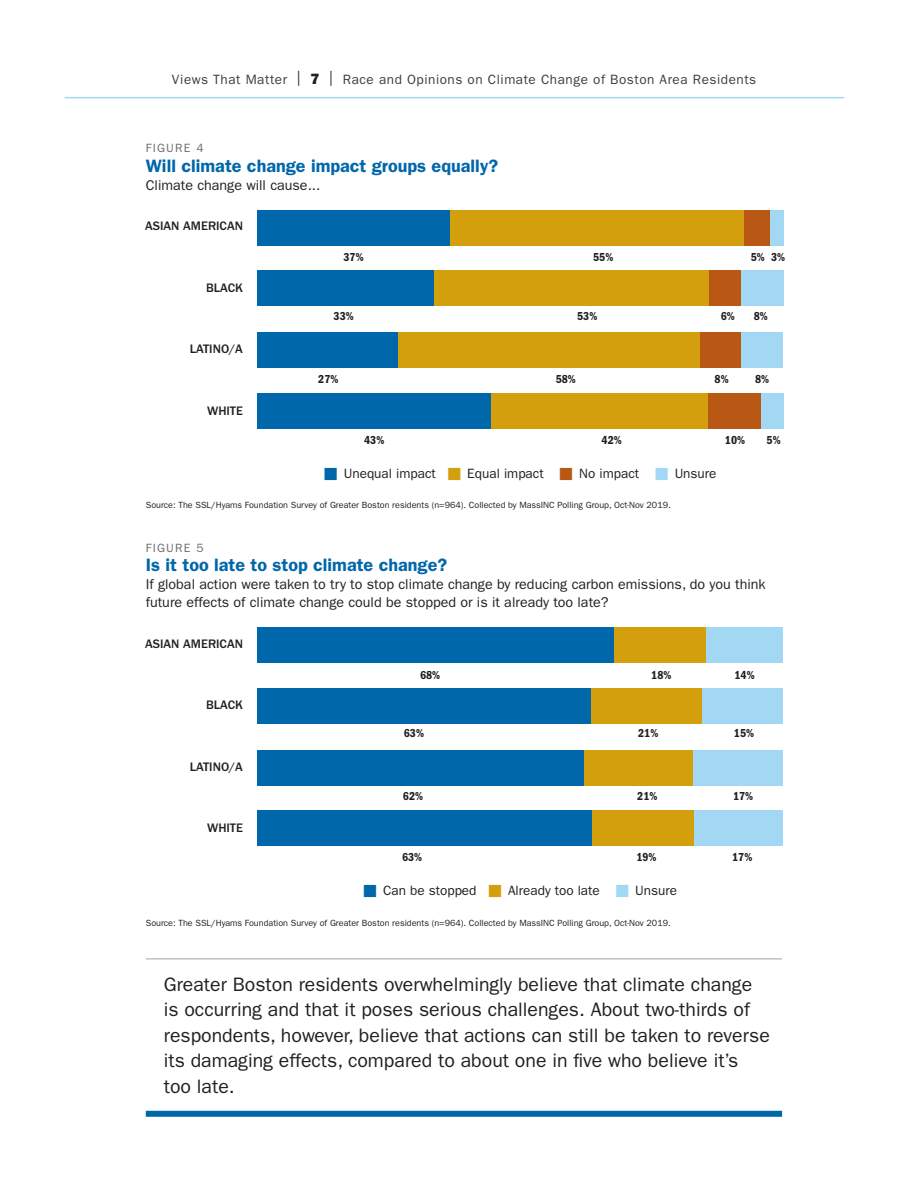
<style>
.page{position:relative;width:918px;height:1188px;background:#fff}
.page>*{position:absolute;margin:0;border:0;box-sizing:border-box;transform-origin:0 0}
.t1{font:19.5px/25.5px "ITC Franklin Gothic Std";color:#231f20}
.t2{font:600 18px "ITC Franklin Gothic Std";color:#0067aa}
.t3{font:14.25px/18px "ITC Franklin Gothic Std";color:#231f20}
.t4{font:13.5px "ITC Franklin Gothic Std";color:#231f20}
.t5{font:13.5px "ITC Franklin Gothic Std";letter-spacing:.04em;color:#3e3e3f}
.t6{font:500 12.75px "ITC Franklin Gothic Std";color:#231f20}
.t7{font:12px "ITC Franklin Gothic Std Dm Cd";color:#231f20}
.t8{font:12px "ITC Franklin Gothic Std";color:#6c6d70}
.t9{font:9px "ITC Franklin Gothic Std";color:#231f20}
.s1{font-size:15px;color:#231f20}
.s2{font-family:"ITC Franklin Gothic Std Hvy";font-size:15px;color:#231f20}
.s3{color:#0067aa}
.s4{color:#d49f0c}
.s5{color:#b95814}
.s6{color:#a3d8f4}
</style>
<div class="page">
<hr style="left:65px;top:97px;width:779px;height:1px;background:#a3d8f4">
<div style="left:257px;top:210px;width:194px;height:35px;background:#0067aa"></div>
<div style="left:744px;top:210px;width:26px;height:35px;background:#b95814"></div>
<div style="left:257px;top:271px;width:177px;height:35px;background:#0067aa"></div>
<div style="left:434px;top:271px;width:288px;height:35px;background:#d49f0c"></div>
<div style="left:709px;top:271px;width:32px;height:35px;background:#b95814"></div>
<div style="left:257px;top:332px;width:141px;height:36px;background:#0067aa"></div>
<div style="left:398px;top:332px;width:306px;height:36px;background:#d49f0c"></div>
<div style="left:701px;top:332px;width:43px;height:36px;background:#b95814"></div>
<div style="left:257px;top:393px;width:235px;height:35px;background:#0067aa"></div>
<div style="left:492px;top:393px;width:224px;height:35px;background:#d49f0c"></div>
<div style="left:708px;top:393px;width:53px;height:35px;background:#b95814"></div>
<div style="left:741px;top:271px;width:43px;height:35px;background:#a3d8f4"></div>
<div style="left:770px;top:210px;width:14px;height:35px;background:#a3d8f4"></div>
<div style="left:741px;top:332px;width:42px;height:36px;background:#a3d8f4"></div>
<div style="left:761px;top:393px;width:23px;height:35px;background:#a3d8f4"></div>
<div style="left:451px;top:210px;width:293px;height:35px;background:#d49f0c"></div>
<div style="left:257px;top:627px;width:358px;height:36px;background:#0067aa"></div>
<div style="left:257px;top:688px;width:335px;height:36px;background:#0067aa"></div>
<div style="left:591px;top:688px;width:111px;height:36px;background:#d49f0c"></div>
<div style="left:257px;top:750px;width:327px;height:36px;background:#0067aa"></div>
<div style="left:584px;top:750px;width:111px;height:36px;background:#d49f0c"></div>
<div style="left:257px;top:811px;width:335px;height:35px;background:#0067aa"></div>
<div style="left:592px;top:811px;width:103px;height:35px;background:#d49f0c"></div>
<div style="left:702px;top:688px;width:81px;height:36px;background:#a3d8f4"></div>
<div style="left:706px;top:627px;width:77px;height:36px;background:#a3d8f4"></div>
<div style="left:694px;top:750px;width:89px;height:36px;background:#a3d8f4"></div>
<div style="left:694px;top:811px;width:89px;height:35px;background:#a3d8f4"></div>
<div style="left:615px;top:627px;width:91px;height:36px;background:#d49f0c"></div>
<hr style="left:146px;top:959px;width:636px;height:1px;background:#aba095">
<div style="left:146px;top:1111px;width:636px;height:6px;background:#0067aa"></div>
<p class="t5" style="left:172px;top:71px;width:586px">Views That Matter <span class="s1">|</span> <span class="s2">7</span> <span class="s1">|</span> Race and Opinions on Climate Change of Boston Area Residents</p>
<p class="t8" style="left:146px;top:141px;width:16px">Figure</p>
<p class="t8" style="left:196px;top:141px;width:9px">4</p>
<p class="t2" style="left:146px;top:155px;width:354px">Will climate change impact groups equally?</p>
<p class="t3" style="left:146px;top:176px;width:176px">Climate change will cause...</p>
<p class="t6" style="left:145px;top:219px;width:99px">ASIAN AMERICAN</p>
<p class="t6" style="left:206px;top:280px;width:38px">BLACK</p>
<p class="t6" style="left:190px;top:342px;width:54px">LATINO/A</p>
<p class="t6" style="left:207px;top:403px;width:37px">WHITE</p>
<p class="t7" style="left:344px;top:250px;width:22px">37%</p>
<p class="t7" style="left:593px;top:250px;width:22px">55%</p>
<p class="t7" style="left:751px;top:250px;width:36px">5% 3%</p>
<p class="t7" style="left:334px;top:309px;width:22px">33%</p>
<p class="t7" style="left:577px;top:309px;width:22px">53%</p>
<p class="t7" style="left:721px;top:309px;width:16px">6%</p>
<p class="t7" style="left:754px;top:309px;width:16px">8%</p>
<p class="t7" style="left:318px;top:372px;width:22px">27%</p>
<p class="t7" style="left:556px;top:372px;width:22px">58%</p>
<p class="t7" style="left:715px;top:372px;width:16px">8%</p>
<p class="t7" style="left:755px;top:372px;width:16px">8%</p>
<p class="t7" style="left:364px;top:433px;width:22px">43%</p>
<p class="t7" style="left:602px;top:433px;width:22px">42%</p>
<p class="t7" style="left:725px;top:433px;width:22px">10%</p>
<p class="t7" style="left:767px;top:433px;width:16px">5%</p>
<p class="t4" style="left:324px;top:465px;width:394px"><span class="s3">■</span> Unequal impact <span class="s4">■</span> Equal impact <span class="s5">■</span> No impact <span class="s6">■</span> Unsure</p>
<p class="t9" style="left:146px;top:500px;width:527px">Source: The SSL/Hyams Foundation Survey of Greater Boston residents (n=964). Collected by MassINC Polling Group, Oct-Nov 2019.</p>
<p class="t8" style="left:146px;top:541px;width:16px">Figure</p>
<p class="t8" style="left:196px;top:541px;width:9px">5</p>
<p class="t2" style="left:146px;top:555px;width:303px">Is it too late to stop climate change?</p>
<p class="t3" style="left:146px;top:576px;width:621px">If global action were taken to try to stop climate change by reducing carbon emissions, do you think future effects of climate change could be stopped or is it already too late?</p>
<p class="t6" style="left:145px;top:636px;width:99px">ASIAN AMERICAN</p>
<p class="t6" style="left:206px;top:698px;width:38px">BLACK</p>
<p class="t6" style="left:190px;top:759px;width:54px">LATINO/A</p>
<p class="t6" style="left:207px;top:821px;width:37px">WHITE</p>
<p class="t7" style="left:420px;top:668px;width:22px">68%</p>
<p class="t7" style="left:651px;top:668px;width:22px">18%</p>
<p class="t7" style="left:735px;top:668px;width:22px">14%</p>
<p class="t7" style="left:404px;top:726px;width:22px">63%</p>
<p class="t7" style="left:638px;top:726px;width:22px">21%</p>
<p class="t7" style="left:734px;top:726px;width:22px">15%</p>
<p class="t7" style="left:403px;top:789px;width:22px">62%</p>
<p class="t7" style="left:637px;top:789px;width:22px">21%</p>
<p class="t7" style="left:733px;top:789px;width:22px">17%</p>
<p class="t7" style="left:402px;top:851px;width:22px">63%</p>
<p class="t7" style="left:636px;top:851px;width:22px">19%</p>
<p class="t7" style="left:732px;top:851px;width:22px">17%</p>
<p class="t4" style="left:364px;top:883px;width:315px"><span class="s3">■</span> Can be stopped <span class="s4">■</span> Already too late <span class="s6">■</span> Unsure</p>
<p class="t9" style="left:146px;top:918px;width:527px">Source: The SSL/Hyams Foundation Survey of Greater Boston residents (n=964). Collected by MassINC Polling Group, Oct-Nov 2019.</p>
<p class="t1" style="left:164px;top:972px;width:608px">Greater Boston residents overwhelmingly believe that climate change is occurring and that it poses serious challenges. About two-thirds of respondents, however, believe that actions can still be taken to reverse its damaging effects, compared to about one in five who believe it’s too late.</p>
</div>
